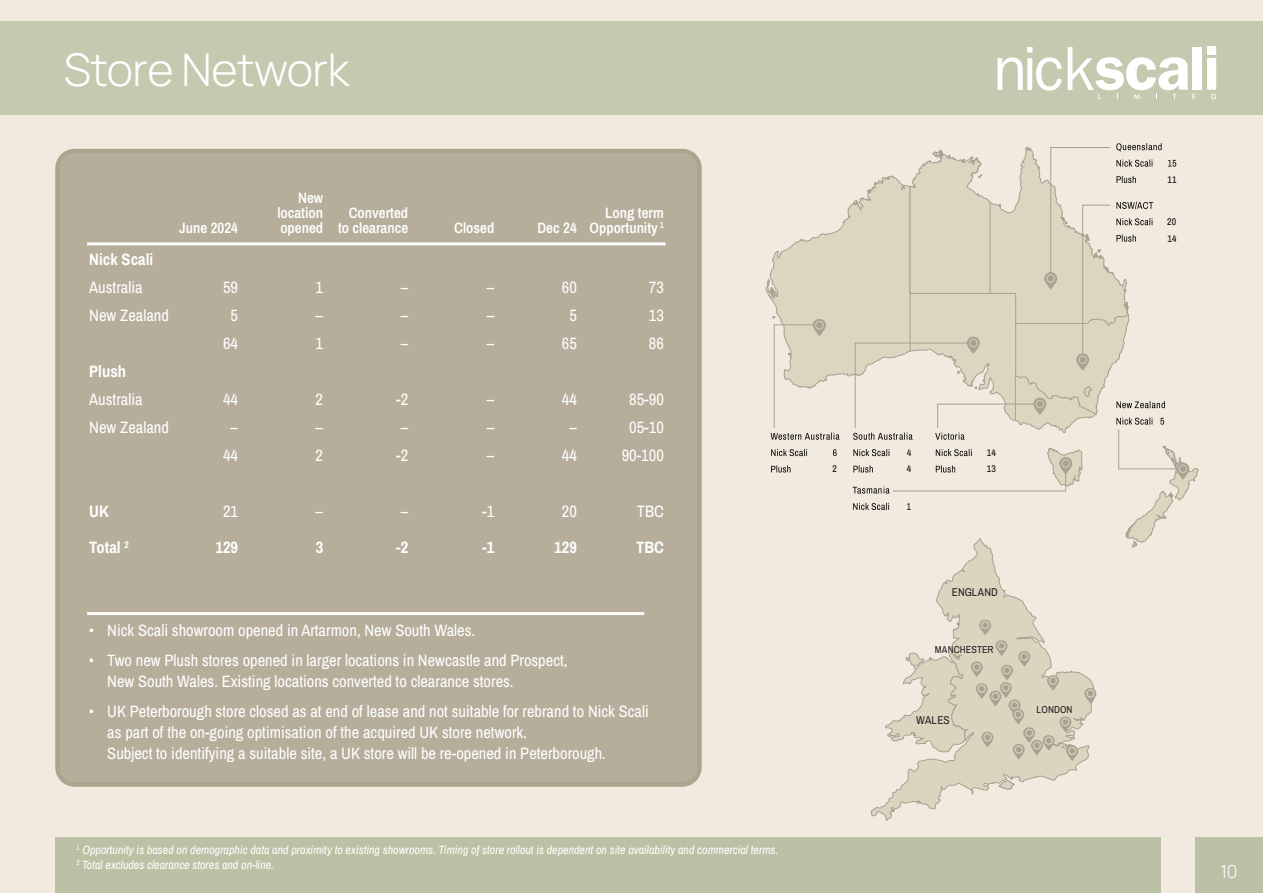
<style>
.page{position:relative;width:1263px;height:893px;background:#f3eadf}
.page>*{position:absolute;margin:0;border:0;box-sizing:border-box;transform-origin:0 0}
.t1{font:200 45px "Manrope";letter-spacing:-.01em;color:#fff}
.t2{font:200 18px "Manrope";color:#fff}
.t3{font:16.5px/21px "Archivo Narrow";color:#fff}
.t4{font:700 16.5px "Archivo Narrow";color:#fff}
.t5{font:600 15px "Archivo Narrow";color:#fff}
.t6{font:italic 12px "Archivo Narrow";color:#fff}
.t7{font:11.4px "Archivo Narrow";color:#231f20}
.t8{font:10.2px "Archivo Narrow";letter-spacing:.005em;color:#231f20}
.t9{font:9.75px/16.4px "Archivo Narrow";letter-spacing:.03em;color:#040503}
</style>
<div class="page">
<div style="left:0;top:21px;width:1263px;height:94px;background:#c5c9af"></div>
<div style="left:1192px;top:47px;width:9px;height:43px;background:#fff"></div>
<svg style="left:997px;top:47px;width:65px;height:44px"></svg>
<svg style="left:1068px;top:47px;width:127px;height:52px"></svg>
<svg style="left:1207px;top:46px;width:9px;height:53px"></svg>
<div style="left:55px;top:838px;width:1106px;height:55px;background:#bac1a4"></div>
<div style="left:1196px;top:838px;width:67px;height:55px;background:#bac1a4"></div>
<svg style="left:870px;top:598px;width:225px;height:223px"></svg>
<svg style="left:997px;top:780px;width:20px;height:10px"></svg>
<svg style="left:1066px;top:743px;width:11px;height:6px"></svg>
<svg style="left:1066px;top:745px;width:12px;height:16px"></svg>
<div style="left:1069px;top:747px;width:7px;height:7px;background:#a8a092;border-radius:50%"></div>
<div style="left:1068px;top:747px;width:8px;height:8px;border:2px solid #d2c8af;border-radius:50%"></div>
<svg style="left:1084px;top:688px;width:12px;height:15px"></svg>
<div style="left:1087px;top:690px;width:7px;height:7px;background:#a8a092;border-radius:50%"></div>
<div style="left:1086px;top:689px;width:9px;height:9px;border:2px solid #d2c8af;border-radius:50%"></div>
<svg style="left:1047px;top:675px;width:12px;height:16px"></svg>
<div style="left:1049px;top:677px;width:7px;height:7px;background:#a8a092;border-radius:50%"></div>
<div style="left:1049px;top:676px;width:8px;height:9px;border:2px solid #d2c8af;border-radius:50%"></div>
<svg style="left:1059px;top:716px;width:12px;height:16px"></svg>
<div style="left:1062px;top:719px;width:7px;height:7px;background:#a8a092;border-radius:50%"></div>
<div style="left:1061px;top:718px;width:9px;height:8px;border:2px solid #d2c8af;border-radius:50%"></div>
<svg style="left:1043px;top:735px;width:12px;height:16px"></svg>
<div style="left:1045px;top:737px;width:7px;height:7px;background:#a8a092;border-radius:50%"></div>
<div style="left:1044px;top:736px;width:9px;height:9px;border:2px solid #d2c8af;border-radius:50%"></div>
<svg style="left:1031px;top:740px;width:12px;height:15px"></svg>
<div style="left:1033px;top:742px;width:7px;height:7px;background:#a8a092;border-radius:50%"></div>
<div style="left:1033px;top:741px;width:8px;height:9px;border:2px solid #d2c8af;border-radius:50%"></div>
<svg style="left:1023px;top:727px;width:12px;height:16px"></svg>
<div style="left:1026px;top:729px;width:7px;height:7px;background:#a8a092;border-radius:50%"></div>
<div style="left:1025px;top:729px;width:8px;height:8px;border:2px solid #d2c8af;border-radius:50%"></div>
<svg style="left:1013px;top:744px;width:12px;height:16px"></svg>
<div style="left:1015px;top:746px;width:7px;height:7px;background:#a8a092;border-radius:50%"></div>
<div style="left:1014px;top:745px;width:9px;height:9px;border:2px solid #d2c8af;border-radius:50%"></div>
<svg style="left:981px;top:732px;width:12px;height:15px"></svg>
<div style="left:984px;top:734px;width:7px;height:7px;background:#a8a092;border-radius:50%"></div>
<div style="left:983px;top:733px;width:9px;height:9px;border:2px solid #d2c8af;border-radius:50%"></div>
<svg style="left:1008px;top:699px;width:12px;height:16px"></svg>
<div style="left:1010px;top:701px;width:9px;height:8px;border:2px solid #d2c8af;border-radius:50%"></div>
<svg style="left:1012px;top:709px;width:12px;height:16px"></svg>
<div style="left:1015px;top:711px;width:7px;height:7px;background:#a8a092;border-radius:50%"></div>
<div style="left:1014px;top:710px;width:9px;height:9px;border:2px solid #d2c8af;border-radius:50%"></div>
<svg style="left:1018px;top:651px;width:12px;height:16px"></svg>
<div style="left:1021px;top:653px;width:7px;height:7px;background:#a8a092;border-radius:50%"></div>
<div style="left:1020px;top:652px;width:8px;height:9px;border:2px solid #d2c8af;border-radius:50%"></div>
<svg style="left:908px;top:548px;width:109px;height:161px"></svg>
<svg style="left:766px;top:143px;width:432px;height:405px"></svg>
<div style="left:58px;top:153px;width:641px;height:633px;background:#b6ae9b;border-radius:17px"></div>
<hr style="left:87px;top:242px;width:578px;height:3px;background:#fff">
<hr style="left:87px;top:612px;width:557px;height:3px;background:#fff">
<p class="t1" style="left:64px;top:38px;width:287px">Store Network</p>
<p class="t5" style="left:298px;top:187px;width:27px">New</p>
<p class="t5" style="left:277px;top:202px;width:47px">location</p>
<p class="t5" style="left:349px;top:202px;width:61px">Converted</p>
<p class="t5" style="left:605px;top:202px;width:60px">Long term</p>
<p class="t5" style="left:179px;top:217px;width:60px">June 2024</p>
<p class="t5" style="left:280px;top:217px;width:129px">opened to clearance</p>
<p class="t5" style="left:454px;top:217px;width:42px">Closed</p>
<p class="t5" style="left:537px;top:217px;width:128px">Dec 24 Opportunity <sup>1</sup></p>
<p class="t4" style="left:89px;top:248px;width:65px">Nick Scali</p>
<p class="t3" style="left:89px;top:276px;width:55px">Australia</p>
<p class="t3" style="left:223px;top:276px;width:17px">59</p>
<p class="t3" style="left:316px;top:276px;width:9px">1</p>
<p class="t3" style="left:401px;top:276px;width:9px">–</p>
<p class="t3" style="left:487px;top:276px;width:9px">–</p>
<p class="t3" style="left:562px;top:276px;width:17px">60</p>
<p class="t3" style="left:649px;top:276px;width:17px">73</p>
<p class="t3" style="left:89px;top:304px;width:81px">New Zealand</p>
<p class="t3" style="left:231px;top:304px;width:9px">5</p>
<p class="t3" style="left:316px;top:304px;width:9px">–</p>
<p class="t3" style="left:401px;top:304px;width:9px">–</p>
<p class="t3" style="left:487px;top:304px;width:9px">–</p>
<p class="t3" style="left:569px;top:304px;width:9px">5</p>
<p class="t3" style="left:649px;top:304px;width:17px">13</p>
<p class="t3" style="left:223px;top:332px;width:17px">64</p>
<p class="t3" style="left:316px;top:332px;width:9px">1</p>
<p class="t3" style="left:401px;top:332px;width:9px">–</p>
<p class="t3" style="left:487px;top:332px;width:9px">–</p>
<p class="t3" style="left:562px;top:332px;width:17px">65</p>
<p class="t3" style="left:649px;top:332px;width:17px">86</p>
<p class="t4" style="left:89px;top:360px;width:38px">Plush</p>
<p class="t3" style="left:89px;top:388px;width:55px">Australia</p>
<p class="t3" style="left:223px;top:388px;width:17px">44</p>
<p class="t3" style="left:316px;top:388px;width:9px">2</p>
<p class="t3" style="left:396px;top:388px;width:14px">-2</p>
<p class="t3" style="left:487px;top:388px;width:9px">–</p>
<p class="t3" style="left:562px;top:388px;width:17px">44</p>
<p class="t3" style="left:629px;top:388px;width:36px">85-90</p>
<p class="t3" style="left:89px;top:416px;width:81px">New Zealand</p>
<p class="t3" style="left:231px;top:416px;width:9px">–</p>
<p class="t3" style="left:316px;top:416px;width:9px">–</p>
<p class="t3" style="left:401px;top:416px;width:9px">–</p>
<p class="t3" style="left:487px;top:416px;width:9px">–</p>
<p class="t3" style="left:569px;top:416px;width:9px">–</p>
<p class="t3" style="left:629px;top:416px;width:36px">05-10</p>
<p class="t3" style="left:223px;top:444px;width:17px">44</p>
<p class="t3" style="left:316px;top:444px;width:9px">2</p>
<p class="t3" style="left:396px;top:444px;width:14px">-2</p>
<p class="t3" style="left:487px;top:444px;width:9px">–</p>
<p class="t3" style="left:562px;top:444px;width:17px">44</p>
<p class="t3" style="left:622px;top:444px;width:44px">90-100</p>
<p class="t4" style="left:89px;top:500px;width:21px">UK</p>
<p class="t3" style="left:223px;top:500px;width:17px">21</p>
<p class="t3" style="left:316px;top:500px;width:9px">–</p>
<p class="t3" style="left:401px;top:500px;width:9px">–</p>
<p class="t3" style="left:482px;top:500px;width:14px">-1</p>
<p class="t3" style="left:562px;top:500px;width:17px">20</p>
<p class="t3" style="left:637px;top:500px;width:29px">TBC</p>
<p class="t4" style="left:89px;top:536px;width:41px">Total <sup>2</sup></p>
<p class="t4" style="left:216px;top:536px;width:24px">129</p>
<p class="t4" style="left:316px;top:536px;width:9px">3</p>
<p class="t4" style="left:396px;top:536px;width:14px">-2</p>
<p class="t4" style="left:482px;top:536px;width:14px">-1</p>
<p class="t4" style="left:554px;top:536px;width:24px">129</p>
<p class="t4" style="left:636px;top:536px;width:29px">TBC</p>
<p class="t3" style="left:89px;top:620px;width:387px">• Nick Scali showroom opened in Artarmon, New South Wales.</p>
<p class="t3" style="left:107px;top:649px;width:462px;text-indent:-18px">• Two new Plush stores opened in larger locations in Newcastle and Prospect,<br>New South Wales. Existing locations converted to clearance stores.</p>
<p class="t3" style="left:107px;top:700px;width:543px;text-indent:-18px">• UK Peterborough store closed as at end of lease and not suitable for rebrand to Nick Scali as part of the on-going optimisation of the acquired UK store network.<br>Subject to identifying a suitable site, a UK store will be re-opened in Peterborough.</p>
<p class="t6" style="left:77px;top:842px;width:703px"><sup>1</sup> Opportunity is based on demographic data and proximity to existing showrooms. Timing of store rollout is dependent on site availability and commercial terms.</p>
<p class="t6" style="left:77px;top:856px;width:199px"><sup>2</sup> Total excludes clearance stores and on-line.</p>
<p class="t9" style="left:833px;top:461px;width:6px">2</p>
<p class="t9" style="left:907px;top:461px;width:6px">4</p>
<p class="t9" style="left:987px;top:444px;width:11px">14<br>13</p>
<p class="t7" style="left:952px;top:583px;width:47px">ENGLAND</p>
<p class="t8" style="left:935px;top:642px;width:60px">MANCHESTER</p>
<p class="t7" style="left:916px;top:712px;width:35px">WALES</p>
<p class="t8" style="left:1036px;top:703px;width:38px">LONDON</p>
<p class="t9" style="left:1167px;top:171px;width:11px">11</p>
<p class="t9" style="left:1167px;top:213px;width:11px">20</p>
<p class="t9" style="left:1167px;top:230px;width:11px">14</p>
<p class="t2" style="left:1220px;top:859px;width:19px">10</p>
</div>
